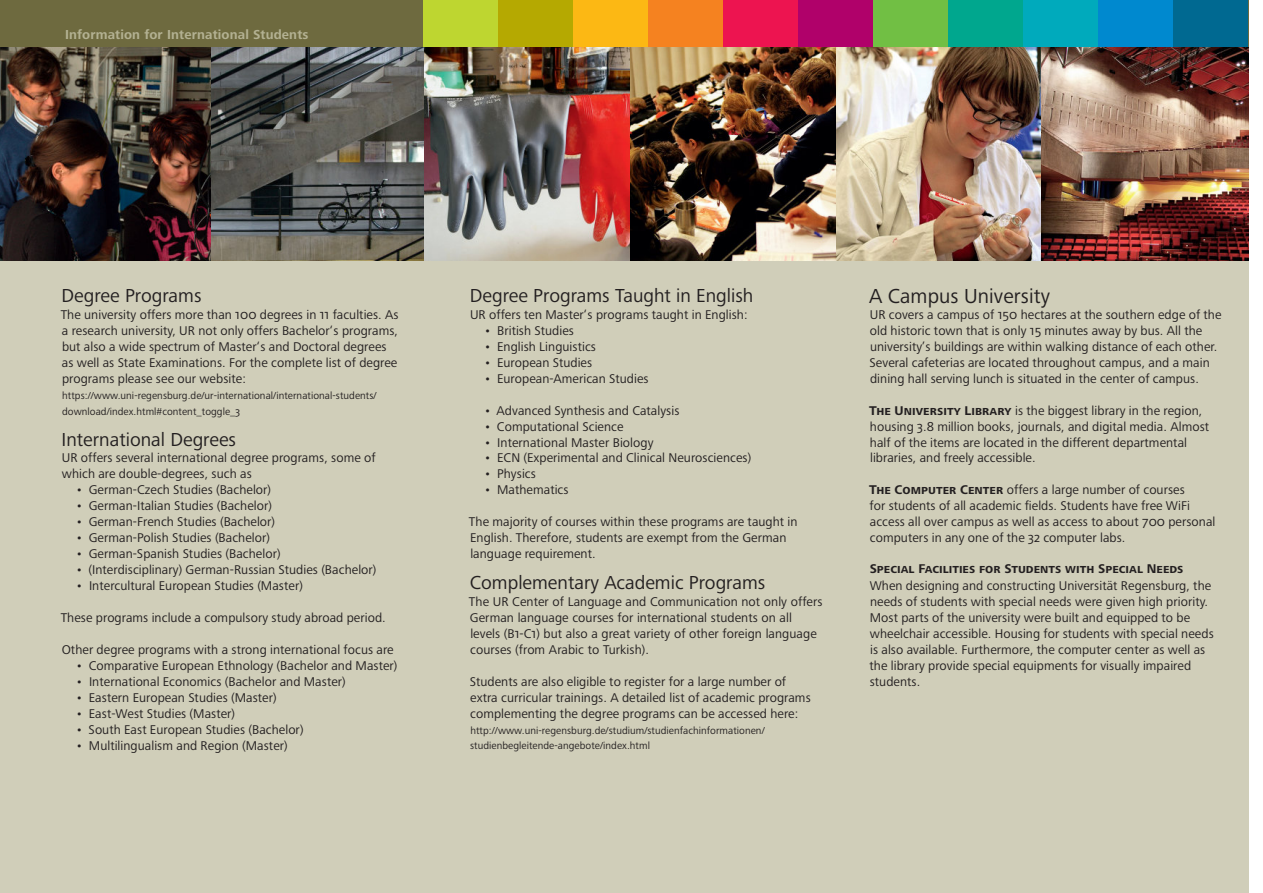
<style>
.page{position:relative;width:1263px;height:893px;background:#fff}
.page>*{position:absolute;margin:0;border:0;box-sizing:border-box;transform-origin:0 0}
.t1{font:21px "Frutiger Next LTW1 G";letter-spacing:.005em;color:#231f20}
.t2{font:19.5px "Frutiger Next LTW1 G";color:#231f20}
.t3{font:700 13.5px "Frutiger Next LTW1 G";letter-spacing:.01em;color:#b3b192}
.t4{font:13.2px/15.9px "Frutiger Next LTW1 G";letter-spacing:.005em;color:#231f20}
.t5{font:700 13.2px "Frutiger Next LTW1 G";color:#231f20}
.t6{font:10.5px/15.9px "Frutiger Next LTW1 G";letter-spacing:.005em;color:#231f20}
.s1{font-weight:700}
</style>
<div class="page">
<div style="left:0;top:0;width:1248px;height:893px;background:#d0ceb9"></div>
<div style="left:0;top:0;width:1248px;height:51px;background:#6e6a3f"></div>
<div style="left:423px;top:0;width:75px;height:48px;background:#bed630"></div>
<div style="left:498px;top:0;width:75px;height:48px;background:#b5a901"></div>
<div style="left:573px;top:0;width:75px;height:48px;background:#fcb814"></div>
<div style="left:648px;top:0;width:75px;height:48px;background:#f58220"></div>
<div style="left:723px;top:0;width:75px;height:48px;background:#ed1450"></div>
<div style="left:798px;top:0;width:75px;height:48px;background:#b0016a"></div>
<div style="left:873px;top:0;width:75px;height:48px;background:#71bf44"></div>
<div style="left:948px;top:0;width:75px;height:48px;background:#00a78e"></div>
<div style="left:1023px;top:0;width:75px;height:48px;background:#00aabc"></div>
<div style="left:1098px;top:0;width:75px;height:48px;background:#0089cf"></div>
<div style="left:1173px;top:0;width:75px;height:48px;background:#006991"></div>
<img style="left:0;top:48px;width:1248px;height:212px">
<p class="t3" style="left:65px;top:27px;width:245px">Information for International Students</p>
<h2 class="t2" style="left:62px;top:285px;width:142px">Degree Programs</h2>
<p class="t4" style="left:61px;top:307px;width:339px">The university offers more than 100 degrees in 11 faculties. As a research university, UR not only offers Bachelor‘s programs, but also a wide spectrum of Master‘s and Doctoral degrees as well as State Examinations. For the complete list of degree programs please see our website:</p>
<p class="t6" style="left:62px;top:388px;width:316px">https://www.uni-regensburg.de/ur-international/international-students/ download/index.html#content_toggle_3</p>
<h2 class="t2" style="left:62px;top:428px;width:176px">International Degrees</h2>
<p class="t4" style="left:62px;top:450px;width:315px">UR offers several international degree programs, some of which are double-degrees, such as</p>
<p class="t4" style="left:76px;top:482px;width:197px">• German-Czech Studies (Bachelor)</p>
<p class="t4" style="left:76px;top:498px;width:198px">• German-Italian Studies (Bachelor)</p>
<p class="t4" style="left:76px;top:514px;width:201px">• German-French Studies (Bachelor)</p>
<p class="t4" style="left:76px;top:530px;width:196px">• German-Polish Studies (Bachelor)</p>
<p class="t4" style="left:76px;top:546px;width:206px">• German-Spanish Studies (Bachelor)</p>
<p class="t4" style="left:76px;top:562px;width:302px">• (Interdisciplinary) German-Russian Studies (Bachelor)</p>
<p class="t4" style="left:76px;top:578px;width:229px">• Intercultural European Studies (Master)</p>
<p class="t4" style="left:61px;top:610px;width:327px">These programs include a compulsory study abroad period.</p>
<p class="t4" style="left:62px;top:642px;width:334px">Other degree programs with a strong international focus are</p>
<p class="t4" style="left:76px;top:658px;width:323px">• Comparative European Ethnology (Bachelor and Master)</p>
<p class="t4" style="left:76px;top:674px;width:271px">• International Economics (Bachelor and Master)</p>
<p class="t4" style="left:76px;top:690px;width:202px">• Eastern European Studies (Master)</p>
<p class="t4" style="left:76px;top:706px;width:161px">• East-West Studies (Master)</p>
<p class="t4" style="left:76px;top:722px;width:229px">• South East European Studies (Bachelor)</p>
<p class="t4" style="left:76px;top:738px;width:213px">• Multilingualism and Region (Master)</p>
<h2 class="t2" style="left:470px;top:285px;width:285px">Degree Programs Taught in English</h2>
<p class="t4" style="left:470px;top:307px;width:279px">UR offers ten Master‘s programs taught in English:</p>
<p class="t4" style="left:484px;top:323px;width:91px">• British Studies</p>
<p class="t4" style="left:484px;top:339px;width:113px">• English Linguistics</p>
<p class="t4" style="left:484px;top:355px;width:110px">• European Studies</p>
<p class="t4" style="left:484px;top:371px;width:166px">• European-American Studies</p>
<p class="t4" style="left:484px;top:403px;width:197px">• Advanced Synthesis and Catalysis</p>
<p class="t4" style="left:484px;top:419px;width:141px">• Computational Science</p>
<p class="t4" style="left:484px;top:435px;width:171px">• International Master Biology</p>
<p class="t4" style="left:484px;top:450px;width:269px">• ECN (Experimental and Clinical Neurosciences)</p>
<p class="t4" style="left:484px;top:466px;width:53px">• Physics</p>
<p class="t4" style="left:484px;top:482px;width:86px">• Mathematics</p>
<p class="t4" style="left:469px;top:514px;width:330px">The majority of courses within these programs are taught in<br>English. Therefore, students are exempt from the German language requirement.</p>
<h2 class="t2" style="left:470px;top:572px;width:297px">Complementary Academic Programs</h2>
<p class="t4" style="left:469px;top:594px;width:355px">The UR Center of Language and Communication not only offers German language courses for international students on all levels (B1-C1) but also a great variety of other foreign language courses (from Arabic to Turkish).</p>
<p class="t4" style="left:470px;top:674px;width:342px">Students are also eligible to register for a large number of extra curricular trainings. A detailed list of academic programs complementing the degree programs can be accessed here:</p>
<p class="t6" style="left:470px;top:722px;width:296px">http://www.uni-regensburg.de/studium/studienfachinformationen/ studienbegleitende-angebote/index.html</p>
<h1 class="t1" style="left:869px;top:284px;width:182px">A Campus University</h1>
<p class="t4" style="left:869px;top:307px;width:353px">UR covers a campus of 150 hectares at the southern edge of the old historic town that is only 15 minutes away by bus. All the university’s buildings are within walking distance of each other.<br>Several cafeterias are located throughout campus, and a main dining hall serving lunch is situated in the center of campus.</p>
<p class="t4" style="left:869px;top:403px;width:341px"><span class="s1">The University Library</span> is the biggest library in the region, housing 3.8 million books, journals, and digital media. Almost half of the items are located in the different departmental libraries, and freely accessible.</p>
<p class="t4" style="left:869px;top:482px;width:348px"><span class="s1">The Computer Center</span> offers a large number of courses<br>for students of all academic fields. Students have free WiFi access all over campus as well as access to about 700 personal computers in any one of the 32 computer labs.</p>
<p class="t5" style="left:870px;top:561px;width:315px">Special Facilities for Students with Special Needs</p>
<p class="t4" style="left:870px;top:578px;width:346px">When designing and constructing Universität Regensburg, the needs of students with special needs were given high priority.<br>Most parts of the university were built and equipped to be wheelchair accessible. Housing for students with special needs is also available. Furthermore, the computer center as well as the library provide special equipments for visually impaired students.</p>
</div>
